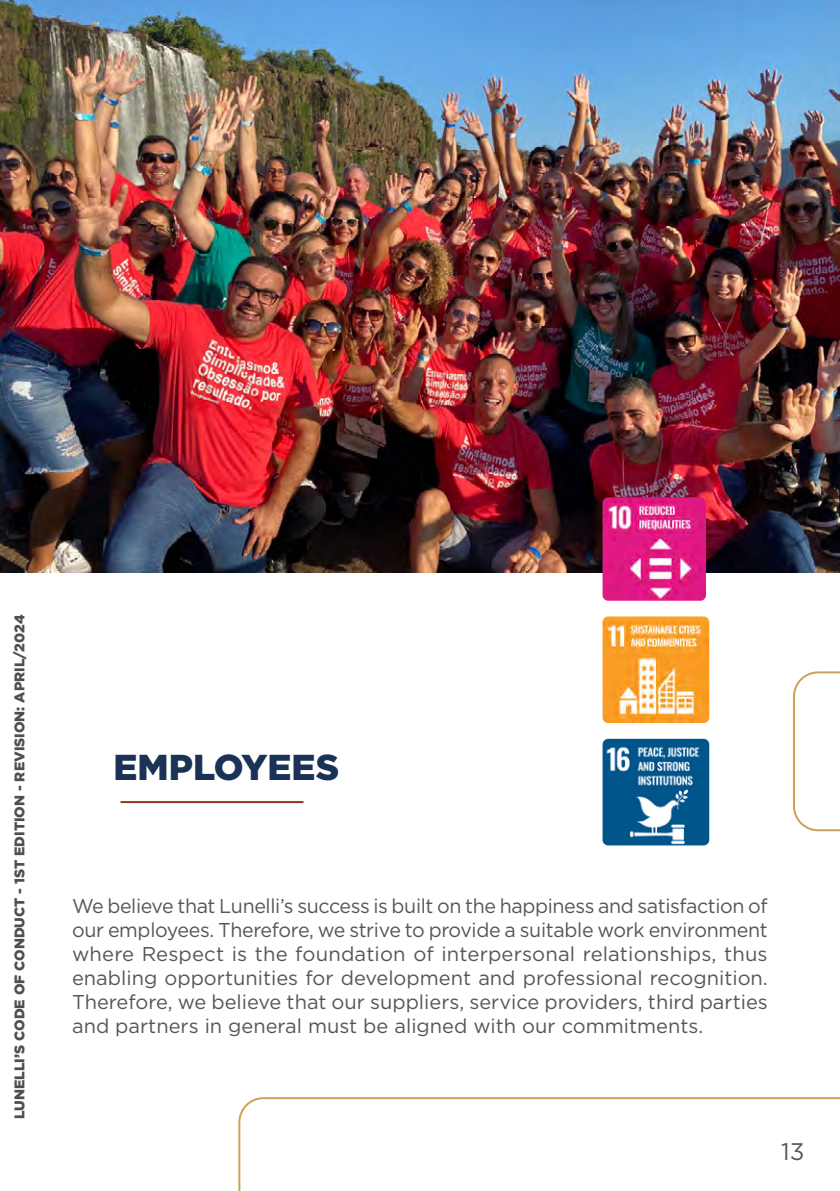
<style>
.page{position:relative;width:840px;height:1191px;background:#fff}
.page>*{position:absolute;margin:0;border:0;box-sizing:border-box;transform-origin:0 0}
.t1{font:900 36px "Gotham";color:#193256}
.t2{font:24px "Gotham";color:#575756}
.t3{font:20px/24px "Gotham";color:#575656;text-align:justify}
.t4{font:900 14px "Gotham";color:#4f4f4f}
</style>
<div class="page">
<img style="left:0;top:0;width:839px;height:572px">
<svg style="left:238px;top:1097px;width:601px;height:94px"></svg>
<hr style="left:120px;top:801px;width:183px;height:2px;background:#9e3122">
<svg style="left:793px;top:671px;width:46px;height:160px"></svg>
<img style="left:602px;top:497px;width:103px;height:104px">
<img style="left:602px;top:616px;width:106px;height:107px">
<img style="left:602px;top:739px;width:106px;height:106px">
<p class="t4" style="left:11px;top:1119px;width:506px;rotate:-90deg">LUNELLI’S CODE OF CONDUCT - 1ST EDITION - REVISION: APRIL/2024</p>
<h1 class="t1" style="left:113px;top:746px;width:227px">EMPLOYEES</h1>
<p class="t3" style="left:72px;top:893px;width:697px">We believe that Lunelli’s success is built on the happiness and satisfaction of our employees. Therefore, we strive to provide a suitable work environment where Respect is the foundation of interpersonal relationships, thus enabling opportunities for development and professional recognition.<br>Therefore, we believe that our suppliers, service providers, third parties and partners in general must be aligned with our commitments.</p>
<p class="t2" style="left:780px;top:1136px;width:25px">13</p>
</div>
